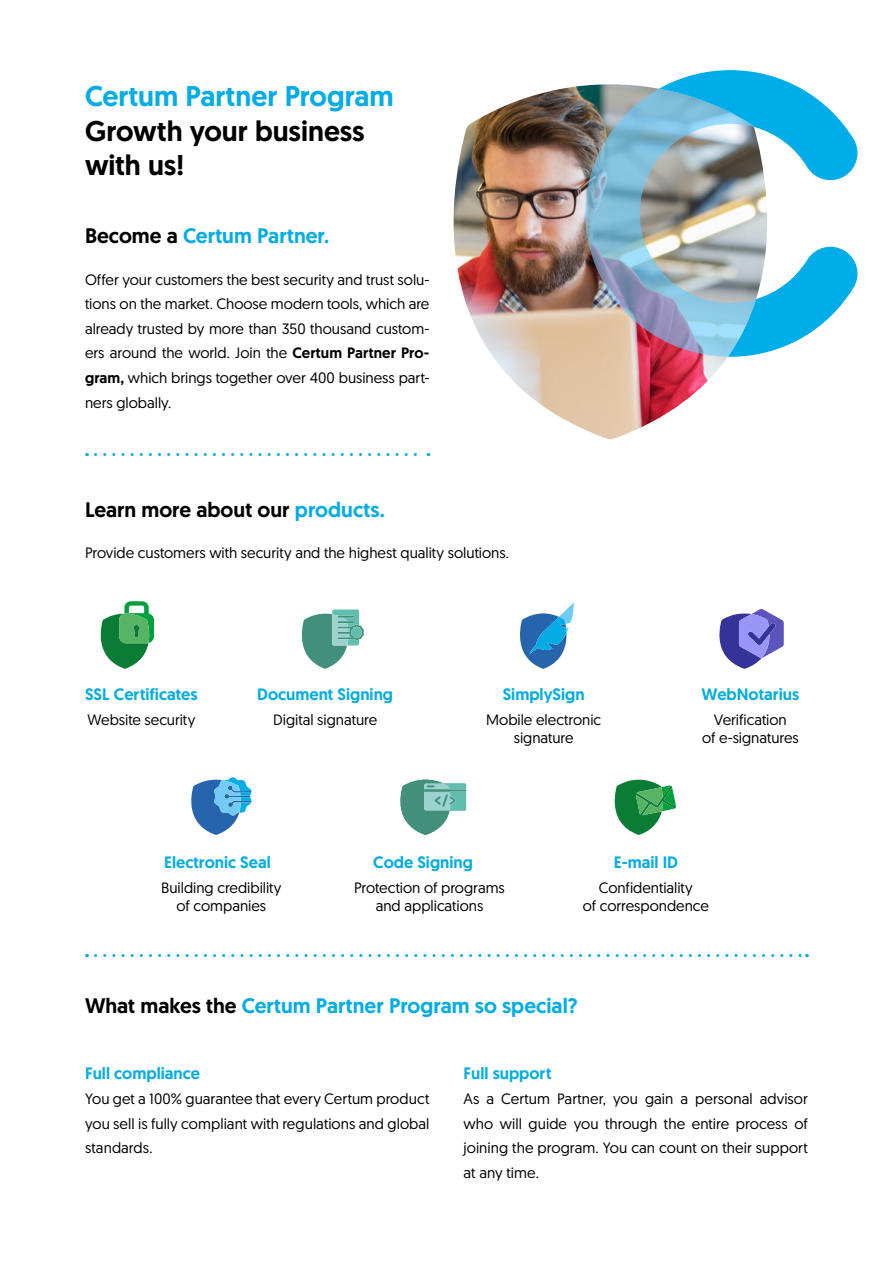
<style>
.page{position:relative;width:893px;height:1263px;background:#fff}
.page>*{position:absolute;margin:0;border:0;box-sizing:border-box;transform-origin:0 0}
.t1{font:500 28.5px/34.2px "Geomanist";color:#000}
.t2{font:500 28.5px "Geomanist";color:#03ace4}
.t3{font:500 21px "Geomanist";color:#03ace4}
.t4{font:500 21px "Geomanist";color:#000}
.t5{font:500 16.5px "Geomanist";color:#03ace4}
.t6{font:15px/24.6px "Geomanist";color:#000;text-align:center}
.s1{color:#000}
.s2{font-weight:500}
.s3{color:#03ace4}
</style>
<div class="page">
<svg style="left:96px;top:453px;width:333px;height:3px"></svg>
<svg style="left:96px;top:954px;width:711px;height:3px"></svg>
<svg style="left:191px;top:777px;width:60px;height:58px"></svg>
<svg style="left:520px;top:602px;width:54px;height:67px"></svg>
<svg style="left:719px;top:609px;width:65px;height:60px"></svg>
<svg style="left:400px;top:780px;width:66px;height:55px"></svg>
<svg style="left:301px;top:609px;width:63px;height:60px"></svg>
<svg style="left:100px;top:601px;width:54px;height:68px"></svg>
<svg style="left:614px;top:780px;width:62px;height:55px"></svg>
<img style="left:453px;top:84px;width:314px;height:355px">
<svg style="left:756px;top:243px;width:102px;height:114px"></svg>
<svg style="left:659px;top:70px;width:199px;height:114px"></svg>
<img style="left:585px;top:89px;width:171px;height:268px">
<h1 class="t2" style="left:85px;top:78px;width:310px">Certum Partner Program</h1>
<h1 class="t1" style="left:85px;top:113px;width:281px">Growth your business with us!</h1>
<h2 class="t3" style="left:85px;top:222px;width:246px"><span class="s1">Become a</span> Certum Partner.</h2>
<p class="t6" style="left:85px;top:267px;width:346px;text-align:justify">Offer your customers the best security and trust solu&shy;tions on the market. Choose modern tools, which are already trusted by more than 350 thousand custom&shy;ers around the world. Join the <span class="s2">Certum Partner Pro&shy;gram,</span> which brings together over 400 business part&shy;ners globally.</p>
<h2 class="t4" style="left:85px;top:496px;width:301px">Learn more about our <span class="s3">products.</span></h2>
<p class="t6" style="left:85px;top:540px;width:425px">Provide customers with security and the highest quality solutions.</p>
<p class="t5" style="left:85px;top:683px;width:114px">SSL Certificates</p>
<p class="t5" style="left:257px;top:683px;width:137px">Document Signing</p>
<p class="t5" style="left:503px;top:683px;width:84px">SimplySign</p>
<p class="t6" style="left:87px;top:707px;width:109px">Website security</p>
<p class="t6" style="left:273px;top:707px;width:106px">Digital signature</p>
<p class="t6" style="left:486px;top:711px;width:117px;line-height:18px">Mobile electronic signature</p>
<p class="t5" style="left:701px;top:683px;width:99px">WebNotarius</p>
<p class="t6" style="left:702px;top:711px;width:98px;line-height:18px">Verification<br>of e-signatures</p>
<p class="t5" style="left:164px;top:851px;width:108px">Electronic Seal</p>
<p class="t5" style="left:373px;top:851px;width:101px">Code Signing</p>
<p class="t5" style="left:614px;top:851px;width:66px">E-mail ID</p>
<p class="t6" style="left:161px;top:878px;width:122px;line-height:18px">Building credibility of companies</p>
<p class="t6" style="left:354px;top:878px;width:152px;line-height:18px">Protection of programs and applications</p>
<p class="t6" style="left:583px;top:878px;width:128px;line-height:18px">Confidentiality<br>of correspondence</p>
<h2 class="t3" style="left:85px;top:991px;width:494px"><span class="s1">What makes the</span> Certum Partner Program so special?</h2>
<p class="t5" style="left:85px;top:1062px;width:117px">Full compliance</p>
<p class="t5" style="left:463px;top:1062px;width:90px">Full support</p>
<p class="t6" style="left:85px;top:1086px;width:346px;text-align:justify">You get a 100% guarantee that every Certum product you sell is fully compliant with regulations and global standards.</p>
<p class="t6" style="left:463px;top:1086px;width:346px;text-align:justify">As a Certum Partner, you gain a personal advisor who will guide you through the entire process of joining the program. You can count on their support at any time.</p>
</div>
